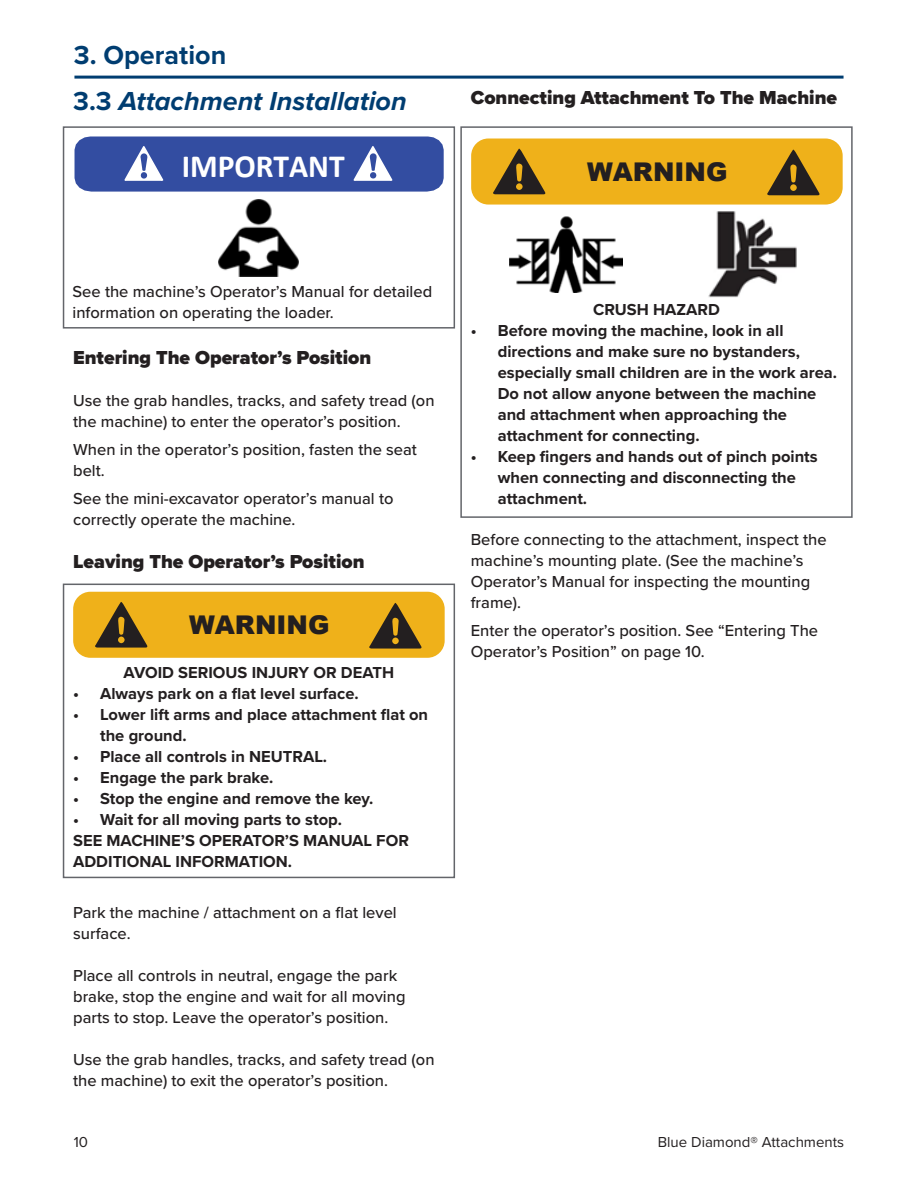
<style>
.page{position:relative;width:918px;height:1188px;background:#fff}
.page>*{position:absolute;margin:0;border:0;box-sizing:border-box;transform-origin:0 0}
.t1{font:700 32.4px "Calibri";color:#fff}
.t2{font:italic 700 27px "Proxima Nova";color:#003d71}
.t3{font:700 27px "Proxima Nova";color:#003d71}
.t4{font:900 25.8px "Arial";color:#231f20}
.t5{font:900 19.5px "Proxima Nova";color:#231f20}
.t6{font:500 16.5px/21px "Proxima Nova";color:#231f20}
.t7{font:700 16.5px/21px "Proxima Nova";color:#231f20}
.t8{font:15px "Proxima Nova";color:#231f20}
.s1{font-style:normal}
</style>
<div class="page">
<hr style="left:74px;top:76px;width:770px;height:3px;background:#003d71">
<div style="left:73px;top:592px;width:372px;height:66px;background:#efb11a;border-radius:17px"></div>
<svg style="left:95px;top:602px;width:53px;height:46px"></svg>
<svg style="left:369px;top:603px;width:53px;height:46px"></svg>
<div style="left:63px;top:584px;width:392px;height:294px;border:2px solid #63656a"></div>
<svg style="left:75px;top:137px;width:369px;height:55px;background:#425aa8"></svg>
<div style="left:63px;top:126px;width:392px;height:203px;border:2px solid #63656a"></div>
<img style="left:219px;top:199px;width:79px;height:77px">
<div style="left:471px;top:139px;width:372px;height:66px;background:#efb11a;border-radius:17px"></div>
<svg style="left:493px;top:149px;width:53px;height:45px"></svg>
<svg style="left:767px;top:150px;width:53px;height:45px"></svg>
<div style="left:460px;top:126px;width:393px;height:392px;border:2px solid #63656a"></div>
<img style="left:509px;top:216px;width:113px;height:77px">
<img style="left:708px;top:211px;width:88px;height:87px">
<p class="t3" style="left:74px;top:35px;width:154px">3. Operation</p>
<p class="t2" style="left:73px;top:81px;width:335px"><span class="s1">3.3</span> Attachment Installation</p>
<p class="t1" style="left:182px;top:144px;width:165px">IMPORTANT</p>
<p class="t5" style="left:471px;top:83px;width:368px">Connecting Attachment To The Machine</p>
<p class="t4" style="left:587px;top:153px;width:142px">WARNING</p>
<p class="t6" style="left:73px;top:280px;width:361px">See the machine’s Operator’s Manual for detailed information on operating the loader.</p>
<p class="t5" style="left:73px;top:343px;width:300px">Entering The Operator’s Position</p>
<p class="t6" style="left:73px;top:389px;width:363px">Use the grab handles, tracks, and safety tread (on the machine) to enter the operator’s position.</p>
<p class="t6" style="left:73px;top:438px;width:345px">When in the operator’s position, fasten the seat belt.</p>
<p class="t6" style="left:73px;top:487px;width:322px">See the mini-excavator operator’s manual to correctly operate the machine.</p>
<p class="t5" style="left:73px;top:547px;width:293px">Leaving The Operator’s Position</p>
<p class="t4" style="left:189px;top:606px;width:142px">WARNING</p>
<p class="t7" style="left:124px;top:661px;width:272px">AVOID SERIOUS INJURY OR DEATH</p>
<p class="t7" style="left:73px;top:682px;width:287px">• Always park on a flat level surface.</p>
<p class="t7" style="left:100px;top:703px;width:330px;text-indent:-27px">• Lower lift arms and place attachment flat on the ground.</p>
<p class="t7" style="left:73px;top:745px;width:256px">• Place all controls in NEUTRAL.</p>
<p class="t7" style="left:73px;top:766px;width:202px">• Engage the park brake.</p>
<p class="t7" style="left:73px;top:787px;width:302px">• Stop the engine and remove the key.</p>
<p class="t7" style="left:73px;top:808px;width:270px">• Wait for all moving parts to stop.</p>
<p class="t7" style="left:73px;top:829px;width:337px">SEE MACHINE’S OPERATOR’S MANUAL FOR<br>ADDITIONAL INFORMATION.</p>
<p class="t6" style="left:73px;top:901px;width:325px">Park the machine / attachment on a flat level surface.</p>
<p class="t6" style="left:73px;top:964px;width:334px">Place all controls in neutral, engage the park brake, stop the engine and wait for all moving parts to stop. Leave the operator’s position.</p>
<p class="t6" style="left:73px;top:1048px;width:363px">Use the grab handles, tracks, and safety tread (on the machine) to exit the operator’s position.</p>
<p class="t7" style="left:593px;top:299px;width:129px">CRUSH HAZARD</p>
<p class="t7" style="left:498px;top:320px;width:341px;text-indent:-27px">• Before moving the machine, look in all directions and make sure no bystanders, especially small children are in the work area.<br>Do not allow anyone between the machine and attachment when approaching the attachment for connecting.</p>
<p class="t7" style="left:498px;top:446px;width:321px;text-indent:-27px">• Keep fingers and hands out of pinch points when connecting and disconnecting the attachment.</p>
<p class="t6" style="left:471px;top:528px;width:357px">Before connecting to the attachment, inspect the machine’s mounting plate. (See the machine’s Operator’s Manual for inspecting the mounting frame).</p>
<p class="t6" style="left:471px;top:619px;width:349px">Enter the operator’s position. See “Entering The<br>Operator’s Position” on page 10.</p>
<p class="t8" style="left:74px;top:1131px;width:16px">10</p>
<p class="t8" style="left:658px;top:1131px;width:188px">Blue Diamond® Attachments</p>
</div>
